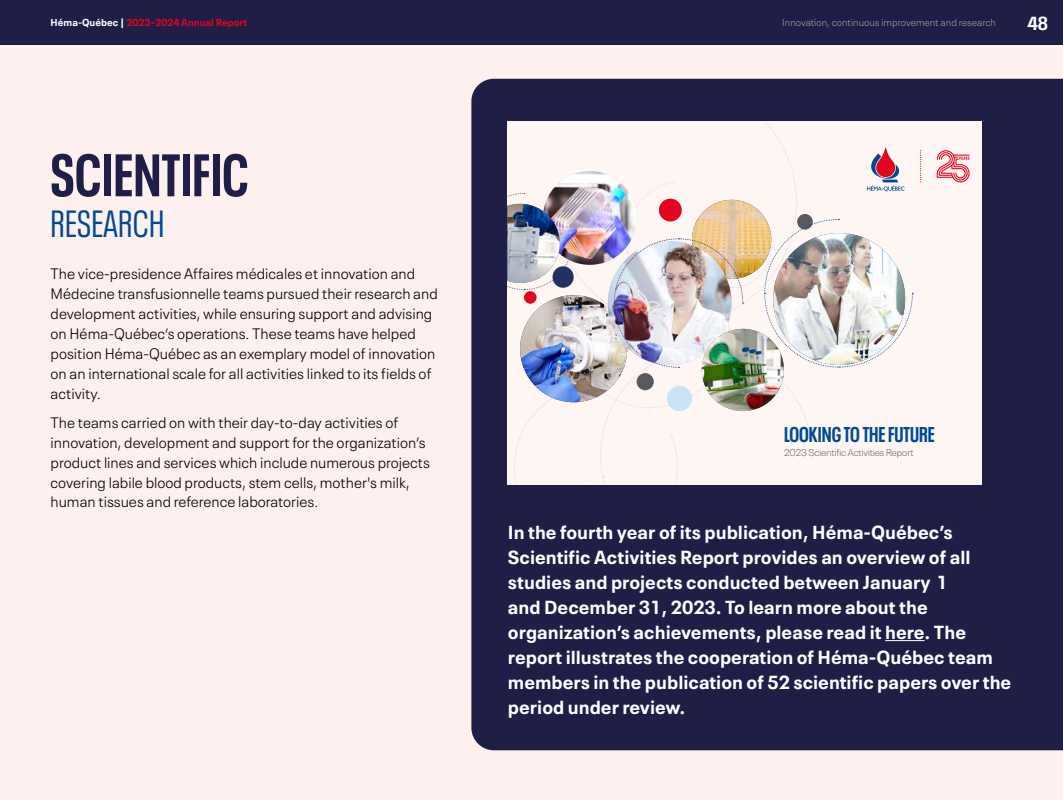
<style>
.page{position:relative;width:1063px;height:800px;background:#fff}
.page>*{position:absolute;margin:0;border:0;box-sizing:border-box;transform-origin:0 0}
.t1{font:700 condensed 59.38px "Neue Plak";letter-spacing:.01em;color:#1e1e47}
.t2{font:condensed 37.5px "Neue Plak";letter-spacing:.01em;color:#004a93}
.t3{font:700 condensed 21.25px "Neue Plak";color:#004a93}
.t4{font:700 18.75px/25px "Neue Plak Text";color:#fff}
.t5{font:700 condensed 18.75px "Neue Plak";color:#fff}
.t6{font:300 15px/20px "Neue Plak Text";color:#000}
.t7{font:300 10px "Neue Plak Text";color:#9d9d9c}
.t8{font:700 10px "Neue Plak Text";color:#e30520}
.t9{font:300 9.69px "Neue Plak";color:#5a5a5d}
.s1{color:#fff}
</style>
<div class="page">
<div style="left:0;top:45px;width:1062px;height:755px;background:#fef0ef"></div>
<div style="left:471px;top:79px;width:591px;height:671px;background:#1e1e47"></div>
<hr style="left:885px;top:640px;width:39px;height:1px;background:#fff">
<div style="left:507px;top:121px;width:475px;height:363px;background:#fef6f3"></div>
<img style="left:507px;top:121px;width:406px;height:363px">
<svg style="left:936px;top:150px;width:33px;height:32px"></svg>
<svg style="left:920px;top:150px;width:1px;height:32px"></svg>
<div style="left:0;top:0;width:1062px;height:45px;background:#1e1e47"></div>
<p class="t8" style="left:51px;top:15px;width:198px"><span class="s1">Héma-Québec |</span> 2023–2024 Annual Report</p>
<p class="t7" style="left:782px;top:15px;width:215px">Innovation, continuous improvement and research</p>
<p class="t5" style="left:1027px;top:9px;width:22px">48</p>
<h1 class="t1" style="left:51px;top:133px;width:199px">SCIENTIFIC</h1>
<h2 class="t2" style="left:51px;top:197px;width:115px">RESEARCH</h2>
<p class="t6" style="left:51px;top:262px;width:389px">The vice-presidence Affaires médicales et innovation and Médecine transfusionnelle teams pursued their research and development activities, while ensuring support and advising on Héma‑Québec’s operations. These teams have helped position Héma‑Québec as an exemplary model of innovation on an international scale for all activities linked to its fields of activity.</p>
<p class="t6" style="left:51px;top:411px;width:381px">The teams carried on with their day-to-day activities of innovation, development and support for the organization’s product lines and services which include numerous projects covering labile blood products, stem cells, mother's milk, human tissues and reference laboratories.</p>
<h3 class="t3" style="left:784px;top:419px;width:152px">LOOKING TO THE FUTURE</h3>
<p class="t9" style="left:784px;top:445px;width:131px">2023 Scientific Activities Report</p>
<p class="t4" style="left:508px;top:517px;width:505px">In the fourth year of its publication, Héma‑Québec’s Scientific Activities Report provides an overview of all studies and projects conducted between January 1<br>and December 31, 2023. To learn more about the organization’s achievements, please read it here. The report illustrates the cooperation of Héma‑Québec team members in the publication of 52 scientific papers over the period under review.</p>
</div>
